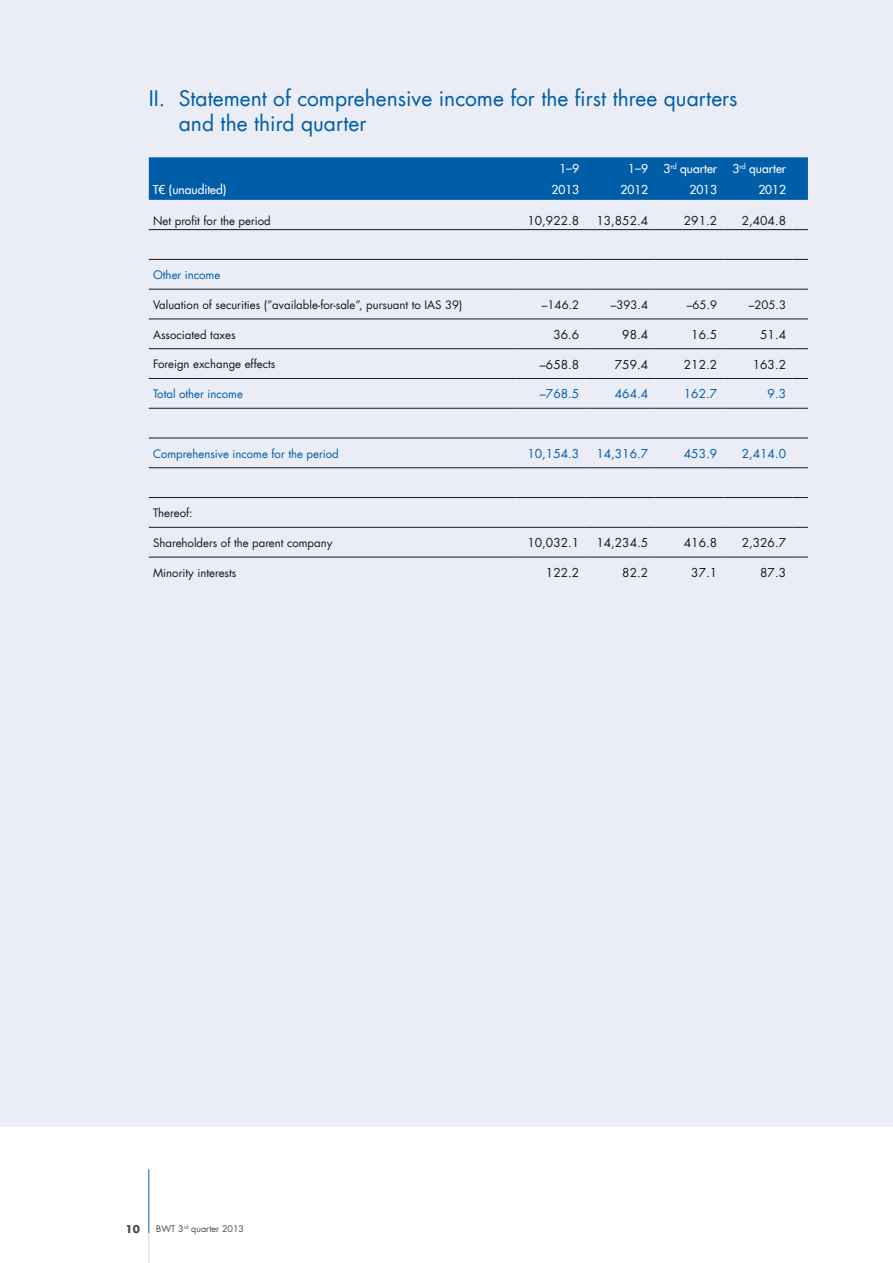
<style>
.page{position:relative;width:893px;height:1263px;background:#fff}
.page>*{position:absolute;margin:0;border:0;box-sizing:border-box;transform-origin:0 0}
.t1{font:21px/25.2px "Futura Com";color:#005da8}
.t2{font:12px "Futura Com";color:#1a171c}
.t3{font:500 12px "Futura Com";color:#fff}
.t4{font:12px "Futura Com";color:#005da8}
.t5{font:11.4px "Futura Com";color:#1a171c}
.t6{font:11.4px "Futura Com";color:#005da8}
.t7{font:700 10.5px "Futura Com";color:#4c4c4e}
.t8{font:9px "Futura Com";color:#4c4c4e}
</style>
<div class="page">
<div style="left:0;top:0;width:893px;height:1127px;background:#eaedf6"></div>
<hr style="left:148px;top:1169px;width:1px;height:64px;background:#005da8">
<hr style="left:148px;top:1233px;width:1px;height:30px;background:#d3dbee">
<div style="left:149px;top:157px;width:659px;height:43px;background:#005da8"></div>
<hr style="left:149px;top:229px;width:368px;height:1px;background:#1a171c">
<hr style="left:517px;top:229px;width:69px;height:1px;background:#1a171c">
<hr style="left:586px;top:229px;width:69px;height:1px;background:#1a171c">
<hr style="left:655px;top:229px;width:68px;height:1px;background:#1a171c">
<hr style="left:723px;top:229px;width:69px;height:1px;background:#1a171c">
<svg style="left:792px;top:229px;width:16px;height:1px"></svg>
<hr style="left:149px;top:259px;width:368px;height:1px;background:#1a171c">
<hr style="left:517px;top:259px;width:69px;height:1px;background:#1a171c">
<hr style="left:586px;top:259px;width:69px;height:1px;background:#1a171c">
<hr style="left:655px;top:259px;width:68px;height:1px;background:#1a171c">
<hr style="left:723px;top:259px;width:69px;height:1px;background:#1a171c">
<svg style="left:792px;top:259px;width:16px;height:1px"></svg>
<hr style="left:149px;top:289px;width:368px;height:1px;background:#1a171c">
<hr style="left:517px;top:289px;width:69px;height:1px;background:#1a171c">
<hr style="left:586px;top:289px;width:69px;height:1px;background:#1a171c">
<hr style="left:655px;top:289px;width:68px;height:1px;background:#1a171c">
<hr style="left:723px;top:289px;width:69px;height:1px;background:#1a171c">
<svg style="left:792px;top:289px;width:16px;height:1px"></svg>
<hr style="left:149px;top:319px;width:368px;height:1px;background:#1a171c">
<hr style="left:517px;top:319px;width:69px;height:1px;background:#1a171c">
<hr style="left:586px;top:319px;width:69px;height:1px;background:#1a171c">
<hr style="left:655px;top:319px;width:68px;height:1px;background:#1a171c">
<hr style="left:723px;top:319px;width:69px;height:1px;background:#1a171c">
<svg style="left:792px;top:319px;width:16px;height:1px"></svg>
<hr style="left:149px;top:348px;width:368px;height:1px;background:#1a171c">
<hr style="left:517px;top:348px;width:69px;height:1px;background:#1a171c">
<hr style="left:586px;top:348px;width:69px;height:1px;background:#1a171c">
<hr style="left:655px;top:348px;width:68px;height:1px;background:#1a171c">
<hr style="left:723px;top:348px;width:69px;height:1px;background:#1a171c">
<svg style="left:792px;top:348px;width:16px;height:1px"></svg>
<hr style="left:149px;top:378px;width:368px;height:1px;background:#1a171c">
<hr style="left:517px;top:378px;width:69px;height:1px;background:#1a171c">
<hr style="left:586px;top:378px;width:69px;height:1px;background:#1a171c">
<hr style="left:655px;top:378px;width:68px;height:1px;background:#1a171c">
<hr style="left:723px;top:378px;width:69px;height:1px;background:#1a171c">
<svg style="left:792px;top:378px;width:16px;height:1px"></svg>
<hr style="left:149px;top:408px;width:368px;height:1px;background:#1a171c">
<hr style="left:517px;top:408px;width:69px;height:1px;background:#1a171c">
<hr style="left:586px;top:408px;width:69px;height:1px;background:#1a171c">
<hr style="left:655px;top:408px;width:68px;height:1px;background:#1a171c">
<hr style="left:723px;top:408px;width:69px;height:1px;background:#1a171c">
<svg style="left:792px;top:408px;width:16px;height:1px"></svg>
<hr style="left:149px;top:438px;width:368px;height:1px;background:#1a171c">
<hr style="left:517px;top:438px;width:69px;height:1px;background:#1a171c">
<hr style="left:586px;top:438px;width:69px;height:1px;background:#1a171c">
<hr style="left:655px;top:438px;width:68px;height:1px;background:#1a171c">
<hr style="left:723px;top:438px;width:69px;height:1px;background:#1a171c">
<svg style="left:792px;top:438px;width:16px;height:1px"></svg>
<hr style="left:149px;top:467px;width:368px;height:1px;background:#1a171c">
<hr style="left:517px;top:467px;width:69px;height:1px;background:#1a171c">
<hr style="left:586px;top:467px;width:69px;height:1px;background:#1a171c">
<hr style="left:655px;top:467px;width:68px;height:1px;background:#1a171c">
<hr style="left:723px;top:467px;width:69px;height:1px;background:#1a171c">
<svg style="left:792px;top:467px;width:16px;height:1px"></svg>
<hr style="left:149px;top:497px;width:368px;height:1px;background:#1a171c">
<hr style="left:517px;top:497px;width:69px;height:1px;background:#1a171c">
<hr style="left:586px;top:497px;width:69px;height:1px;background:#1a171c">
<hr style="left:655px;top:497px;width:68px;height:1px;background:#1a171c">
<hr style="left:723px;top:497px;width:69px;height:1px;background:#1a171c">
<svg style="left:792px;top:497px;width:16px;height:1px"></svg>
<hr style="left:149px;top:527px;width:368px;height:1px;background:#1a171c">
<hr style="left:517px;top:527px;width:69px;height:1px;background:#1a171c">
<hr style="left:586px;top:527px;width:69px;height:1px;background:#1a171c">
<hr style="left:655px;top:527px;width:68px;height:1px;background:#1a171c">
<hr style="left:723px;top:527px;width:69px;height:1px;background:#1a171c">
<svg style="left:792px;top:527px;width:16px;height:1px"></svg>
<hr style="left:149px;top:557px;width:368px;height:1px;background:#1a171c">
<hr style="left:517px;top:557px;width:69px;height:1px;background:#1a171c">
<hr style="left:586px;top:557px;width:69px;height:1px;background:#1a171c">
<hr style="left:655px;top:557px;width:68px;height:1px;background:#1a171c">
<hr style="left:723px;top:557px;width:69px;height:1px;background:#1a171c">
<svg style="left:792px;top:557px;width:16px;height:1px"></svg>
<h1 class="t1" style="left:179px;top:86px;width:560px;text-indent:-30px">II. Statement of comprehensive income for the first three quarters and the third quarter</h1>
<p class="t3" style="left:559px;top:160px;width:21px">1–9</p>
<p class="t3" style="left:628px;top:160px;width:21px">1–9</p>
<p class="t3" style="left:664px;top:160px;width:55px">3<sup>rd</sup> quarter</p>
<p class="t3" style="left:733px;top:160px;width:55px">3<sup>rd</sup> quarter</p>
<p class="t3" style="left:153px;top:181px;width:75px">T€ (unaudited)</p>
<p class="t3" style="left:551px;top:181px;width:29px">2013</p>
<p class="t3" style="left:620px;top:181px;width:29px">2012</p>
<p class="t3" style="left:689px;top:181px;width:29px">2013</p>
<p class="t3" style="left:758px;top:181px;width:29px">2012</p>
<p class="t5" style="left:153px;top:213px;width:119px">Net profit for the period</p>
<p class="t2" style="left:527px;top:212px;width:53px">10,922.8</p>
<p class="t2" style="left:596px;top:212px;width:53px">13,852.4</p>
<p class="t2" style="left:684px;top:212px;width:35px">291.2</p>
<p class="t2" style="left:742px;top:212px;width:46px">2,404.8</p>
<p class="t6" style="left:153px;top:267px;width:69px">Other income</p>
<p class="t5" style="left:153px;top:297px;width:311px">Valuation of securities (”available-for-sale”, pursuant to IAS 39)</p>
<p class="t5" style="left:542px;top:297px;width:39px">–146.2</p>
<p class="t5" style="left:611px;top:297px;width:39px">–393.4</p>
<p class="t5" style="left:687px;top:297px;width:32px">–65.9</p>
<p class="t5" style="left:749px;top:297px;width:39px">–205.3</p>
<p class="t5" style="left:153px;top:326px;width:84px">Associated taxes</p>
<p class="t2" style="left:553px;top:326px;width:27px">36.6</p>
<p class="t2" style="left:622px;top:326px;width:27px">98.4</p>
<p class="t2" style="left:691px;top:326px;width:27px">16.5</p>
<p class="t2" style="left:760px;top:326px;width:27px">51.4</p>
<p class="t5" style="left:153px;top:356px;width:124px">Foreign exchange effects</p>
<p class="t2" style="left:540px;top:356px;width:41px">–658.8</p>
<p class="t2" style="left:615px;top:356px;width:35px">759.4</p>
<p class="t2" style="left:684px;top:356px;width:35px">212.2</p>
<p class="t2" style="left:753px;top:356px;width:35px">163.2</p>
<p class="t6" style="left:153px;top:386px;width:91px">Total other income</p>
<p class="t4" style="left:540px;top:386px;width:41px">–768.5</p>
<p class="t4" style="left:615px;top:386px;width:35px">464.4</p>
<p class="t4" style="left:684px;top:386px;width:35px">162.7</p>
<p class="t4" style="left:768px;top:386px;width:20px">9.3</p>
<p class="t6" style="left:153px;top:446px;width:187px">Comprehensive income for the period</p>
<p class="t4" style="left:527px;top:445px;width:53px">10,154.3</p>
<p class="t4" style="left:596px;top:445px;width:53px">14,316.7</p>
<p class="t4" style="left:684px;top:445px;width:35px">453.9</p>
<p class="t4" style="left:742px;top:445px;width:46px">2,414.0</p>
<p class="t5" style="left:153px;top:505px;width:41px">Thereof:</p>
<p class="t5" style="left:153px;top:535px;width:181px">Shareholders of the parent company</p>
<p class="t2" style="left:527px;top:534px;width:53px">10,032.1</p>
<p class="t2" style="left:596px;top:534px;width:53px">14,234.5</p>
<p class="t2" style="left:684px;top:534px;width:35px">416.8</p>
<p class="t2" style="left:742px;top:534px;width:46px">2,326.7</p>
<p class="t5" style="left:153px;top:565px;width:85px">Minority interests</p>
<p class="t2" style="left:546px;top:564px;width:35px">122.2</p>
<p class="t2" style="left:622px;top:564px;width:27px">82.2</p>
<p class="t2" style="left:691px;top:564px;width:27px">37.1</p>
<p class="t2" style="left:760px;top:564px;width:27px">87.3</p>
<p class="t7" style="left:126px;top:1220px;width:16px">10</p>
<p class="t8" style="left:156px;top:1223px;width:89px">BWT 3<sup>rd</sup> quarter 2013</p>
</div>
